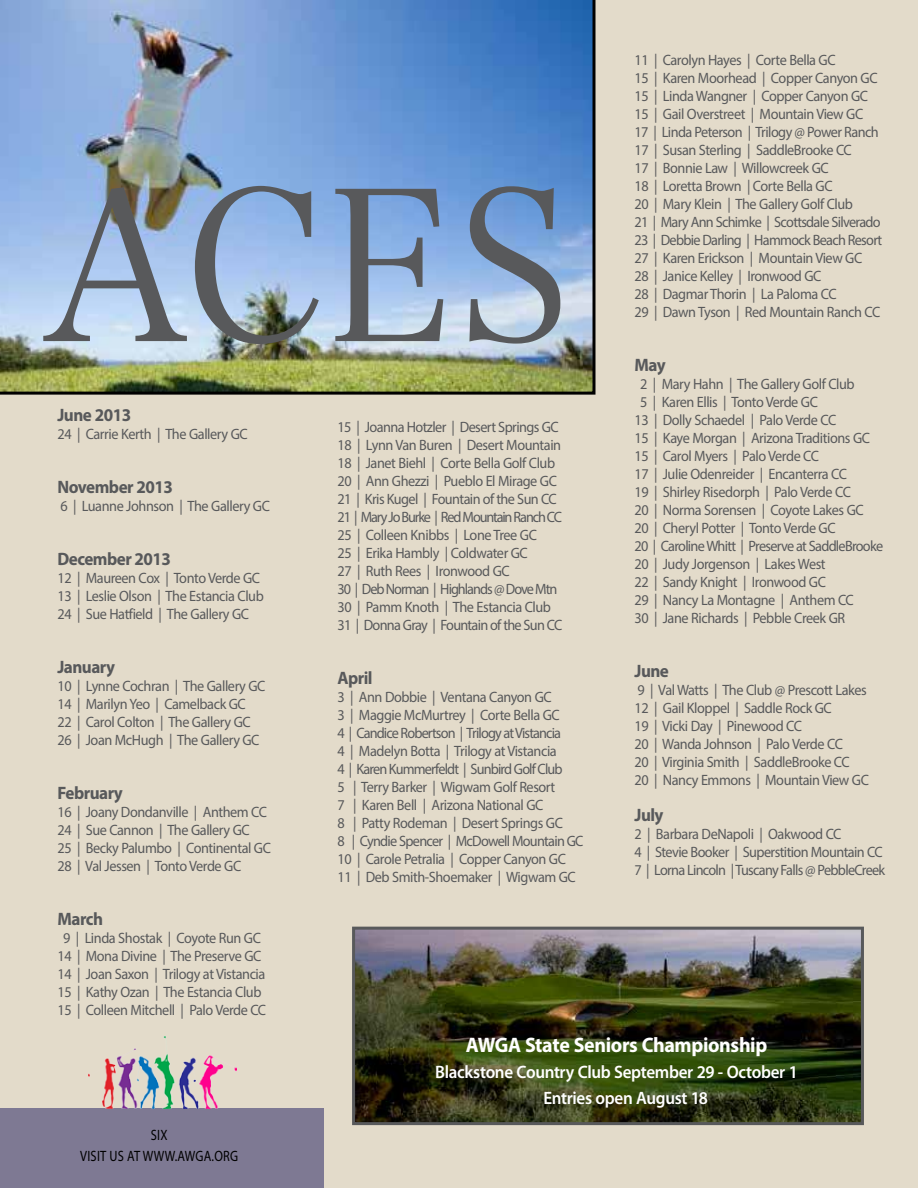
<style>
.page{position:relative;width:918px;height:1188px;background:#e3dbca}
.page>*{position:absolute;margin:0;border:0;box-sizing:border-box;transform-origin:0 0}
.t1{font:210px "Hira Min Pro W3";color:#58595b;scale:.95 1}
.t2{font:700 21px "Myriad Pro";letter-spacing:-.02em;color:#fff;scale:.95 1}
.t3{font:700 18px "Myriad Pro";letter-spacing:-.03em;color:#58595b;scale:.95 1}
.t4{font:600 18px/26.2px "Myriad Pro";letter-spacing:-.02em;color:#fff;scale:.95 1}
.t5{font:15px/18px "Myriad Pro";letter-spacing:-.03em;color:#58595b;scale:.95 1}
.t6{font:15px "Myriad Pro";letter-spacing:-.05em;color:#58595b;scale:.95 1}
.t7{font:15px/21px "Myriad Pro";letter-spacing:.02em;color:#000;text-align:center;scale:.83 1}
</style>
<div class="page">
<img style="left:0;top:0;width:596px;height:395px">
<div style="left:0;top:1108px;width:324px;height:80px;background:#7e7993"></div>
<img style="left:88px;top:1036px;width:149px;height:73px">
<img style="left:356px;top:931px;width:504px;height:190px">
<div style="left:352px;top:927px;width:512px;height:198px;border:3px solid #58595b"></div>
<h1 class="t1" style="left:41px;top:90px;width:558px">ACES</h1>
<p class="t3" style="left:57px;top:403px;width:79px">June 2013</p>
<p class="t5" style="left:57px;top:425px;width:202px">24 | Carrie Kerth | The Gallery GC</p>
<p class="t3" style="left:57px;top:475px;width:123px">November 2013</p>
<p class="t5" style="left:60px;top:497px;width:222px">6 | Luanne Johnson | The Gallery GC</p>
<p class="t3" style="left:57px;top:547px;width:121px">December 2013</p>
<p class="t5" style="left:57px;top:569px;width:219px">12 | Maureen Cox | Tonto Verde GC<br>13 | Leslie Olson | The Estancia Club<br>24 | Sue Hatfield | The Gallery GC</p>
<p class="t3" style="left:57px;top:655px;width:62px">January</p>
<p class="t5" style="left:57px;top:677px;width:220px">10 | Lynne Cochran | The Gallery GC<br>14 | Marilyn Yeo | Camelback GC<br>22 | Carol Colton | The Gallery GC<br>26 | Joan McHugh | The Gallery GC</p>
<p class="t3" style="left:57px;top:781px;width:70px">February</p>
<p class="t5" style="left:57px;top:803px;width:226px">16 | Joany Dondanville | Anthem CC<br>24 | Sue Cannon | The Gallery GC<br>25 | Becky Palumbo | Continental GC<br>28 | Val Jessen | Tonto Verde GC</p>
<p class="t3" style="left:57px;top:907px;width:49px">March</p>
<p class="t5" style="left:57px;top:929px;width:221px;text-align:center">9 | Linda Shostak | Coyote Run GC 14 | Mona Divine | The Preserve GC 14 | Joan Saxon | Trilogy at Vistancia 15 | Kathy Ozan | The Estancia Club 15 | Colleen Mitchell | Palo Verde CC</p>
<p class="t5" style="left:338px;top:418px;width:238px">15 | Joanna Hotzler | Desert Springs GC 18 | Lynn Van Buren | Desert Mountain 18 | Janet Biehl | Corte Bella Golf Club 20 | Ann Ghezzi | Pueblo El Mirage GC 21 | Kris Kugel | Fountain of the Sun CC 21 | Mary Jo Burke | Red Mountain Ranch CC 25 | Colleen Knibbs | Lone Tree GC<br>25 | Erika Hambly | Coldwater GC<br>27 | Ruth Rees | Ironwood GC<br>30 | Deb Norman | Highlands @ Dove Mtn 30 | Pamm Knoth | The Estancia Club 31 | Donna Gray | Fountain of the Sun CC</p>
<p class="t3" style="left:338px;top:666px;width:39px">April</p>
<p class="t5" style="left:338px;top:688px;width:261px">3 | Ann Dobbie | Ventana Canyon GC<br>3 | Maggie McMurtrey | Corte Bella GC<br>4 | Candice Robertson | Trilogy at Vistancia<br>4 | Madelyn Botta | Trilogy at Vistancia<br>4 | Karen Kummerfeldt | Sunbird Golf Club<br>5 | Terry Barker | Wigwam Golf Resort<br>7 | Karen Bell | Arizona National GC<br>8 | Patty Rodeman | Desert Springs GC<br>8 | Cyndie Spencer | McDowell Mountain GC 10 | Carole Petralia | Copper Canyon GC 11 | Deb Smith-Shoemaker | Wigwam GC</p>
<p class="t5" style="left:634px;top:51px;width:262px">11 | Carolyn Hayes | Corte Bella GC<br>15 | Karen Moorhead | Copper Canyon GC 15 | Linda Wangner | Copper Canyon GC 15 | Gail Overstreet | Mountain View GC<br>17 | Linda Peterson | Trilogy @ Power Ranch 17 | Susan Sterling | SaddleBrooke CC<br>17 | Bonnie Law | Willowcreek GC<br>18 | Loretta Brown | Corte Bella GC<br>20 | Mary Klein | The Gallery Golf Club<br>21 | Mary Ann Schimke | Scottsdale Silverado 23 | Debbie Darling | Hammock Beach Resort 27 | Karen Erickson | Mountain View GC<br>28 | Janice Kelley | Ironwood GC<br>28 | Dagmar Thorin | La Paloma CC<br>29 | Dawn Tyson | Red Mountain Ranch CC</p>
<p class="t3" style="left:634px;top:353px;width:34px">May</p>
<p class="t5" style="left:640px;top:375px;width:227px">2 | Mary Hahn | The Gallery Golf Club</p>
<p class="t5" style="left:640px;top:393px;width:189px">5 | Karen Ellis | Tonto Verde GC</p>
<p class="t5" style="left:634px;top:411px;width:214px">13 | Dolly Schaedel | Palo Verde CC</p>
<p class="t5" style="left:634px;top:429px;width:249px">15 | Kaye Morgan | Arizona Traditions GC</p>
<p class="t5" style="left:634px;top:447px;width:196px">15 | Carol Myers | Palo Verde CC</p>
<p class="t5" style="left:634px;top:465px;width:225px">17 | Julie Odenreider | Encanterra CC</p>
<p class="t5" style="left:634px;top:483px;width:229px">19 | Shirley Risedorph | Palo Verde CC</p>
<p class="t5" style="left:634px;top:501px;width:243px">20 | Norma Sorensen | Coyote Lakes GC</p>
<p class="t5" style="left:634px;top:519px;width:213px">20 | Cheryl Potter | Tonto Verde GC</p>
<p class="t6" style="left:634px;top:537px;width:263px">20 | Caroline Whitt | Preserve at SaddleBrooke</p>
<p class="t5" style="left:634px;top:555px;width:203px">20 | Judy Jorgenson | Lakes West</p>
<p class="t5" style="left:634px;top:573px;width:203px">22 | Sandy Knight | Ironwood GC</p>
<p class="t5" style="left:634px;top:591px;width:232px">29 | Nancy La Montagne | Anthem CC</p>
<p class="t5" style="left:634px;top:609px;width:223px">30 | Jane Richards | Pebble Creek GR</p>
<p class="t3" style="left:634px;top:659px;width:38px">June</p>
<p class="t5" style="left:634px;top:681px;width:248px">9 | Val Watts | The Club @ Prescott Lakes 12 | Gail Kloppel | Saddle Rock GC<br>19 | Vicki Day | Pinewood CC<br>20 | Wanda Johnson | Palo Verde CC<br>20 | Virginia Smith | SaddleBrooke CC<br>20 | Nancy Emmons | Mountain View GC</p>
<p class="t3" style="left:634px;top:803px;width:32px">July</p>
<p class="t5" style="left:634px;top:825px;width:265px">2 | Barbara DeNapoli | Oakwood CC<br>4 | Stevie Booker | Superstition Mountain CC<br>7 | Lorna Lincoln | Tuscany Falls @ PebbleCreek</p>
<p class="t7" style="left:80px;top:1125px;width:192px">SIX<br>VISIT US AT WWW.AWGA.ORG</p>
<h2 class="t2" style="left:466px;top:1031px;width:319px">AWGA State Seniors Championship</h2>
<p class="t4" style="left:543px;top:1058px;width:269px;text-indent:-108px">Blackstone Country Club September 29 - October 1<br>Entries open August 18</p>
</div>
